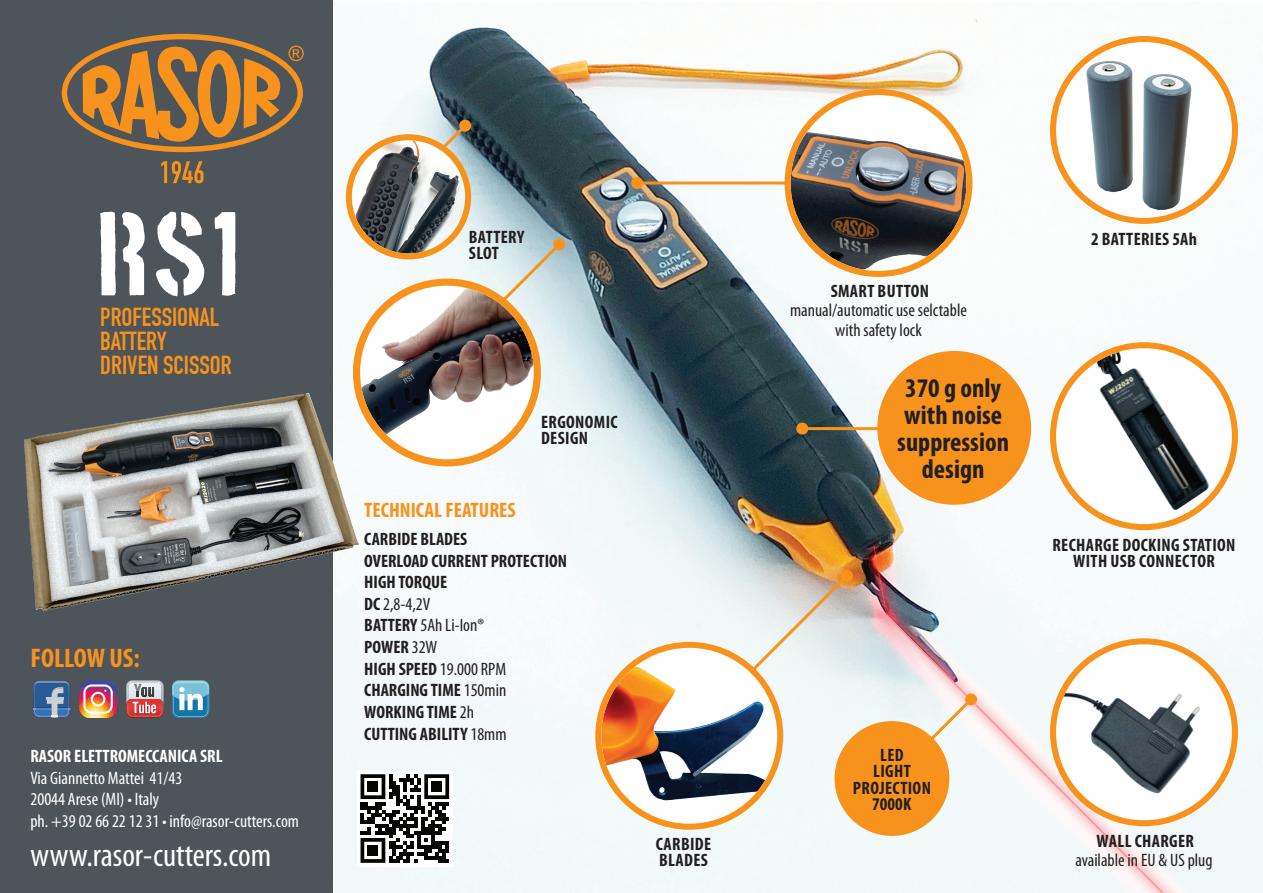
<style>
.page{position:relative;width:1263px;height:893px;background:#fff}
.page>*{position:absolute;margin:0;border:0;box-sizing:border-box;transform-origin:0 0}
.t1{font:condensed 33px "Myriad Pro";color:#fff}
.t2{font:700 condensed 27px/27px "Myriad Pro";color:#231f20;text-align:center}
.t3{font:700 condensed 27px "Myriad Pro";color:#f7931d}
.t4{font:25.5px/24.2px "DIN Engschrift";color:#f7931d}
.t5{font:700 condensed 21px "Myriad Pro";color:#f7931d}
.t6{font:700 condensed 18px/21.6px "Myriad Pro";letter-spacing:.015em;color:#231f20}
.t7{font:condensed 18px/21.6px "Myriad Pro";color:#fff}
.t8{font:condensed 18px/19.5px "Myriad Pro";color:#231f20;text-align:center}
.t9{font:700 condensed 18px "Myriad Pro";color:#fff}
.s1{font-weight:400}
</style>
<div class="page">
<img style="left:332px;top:2px;width:931px;height:891px">
<div style="left:0;top:0;width:332px;height:893px;background:#4d545a"></div>
<div style="left:834px;top:721px;width:115px;height:115px;background:#f7931d;border-radius:50%"></div>
<div style="left:877px;top:351px;width:154px;height:154px;background:#f7931d;border-radius:50%"></div>
<hr style="left:802px;top:427px;width:99px;height:3px;background:#f7931d">
<svg style="left:796px;top:422px;width:13px;height:13px"></svg>
<hr style="left:637px;top:181px;width:156px;height:3px;background:#f7931d">
<svg style="left:630px;top:176px;width:14px;height:14px"></svg>
<svg style="left:731px;top:572px;width:120px;height:119px"></svg>
<div style="left:841px;top:570px;width:12px;height:12px;background:#f7931d;border-radius:50%"></div>
<div style="left:553px;top:238px;width:12px;height:12px;background:#f7931d;border-radius:50%"></div>
<svg style="left:356px;top:121px;width:207px;height:281px"></svg>
<div style="left:459px;top:120px;width:12px;height:12px;background:#f7931d;border-radius:50%"></div>
<svg style="left:918px;top:695px;width:57px;height:57px"></svg>
<div style="left:965px;top:693px;width:12px;height:12px;background:#f7931d;border-radius:50%"></div>
<svg style="left:161px;top:161px;width:42px;height:22px"></svg>
<svg style="left:62px;top:34px;width:242px;height:118px"></svg>
<svg style="left:100px;top:212px;width:45px;height:83px"></svg>
<svg style="left:156px;top:212px;width:49px;height:84px"></svg>
<svg style="left:214px;top:212px;width:22px;height:84px"></svg>
<div style="left:357px;top:771px;width:96px;height:95px;background:#fff"></div>
<svg style="left:360px;top:774px;width:89px;height:89px"></svg>
<div style="left:368px;top:781px;width:10px;height:11px;background:#040503"></div>
<div style="left:431px;top:781px;width:11px;height:11px;background:#040503"></div>
<div style="left:368px;top:845px;width:10px;height:11px;background:#040503"></div>
<svg style="left:126px;top:680px;width:38px;height:38px"></svg>
<svg style="left:33px;top:680px;width:37px;height:38px"></svg>
<img style="left:34px;top:681px;width:35px;height:7px">
<svg style="left:172px;top:680px;width:37px;height:38px"></svg>
<svg style="left:79px;top:680px;width:38px;height:38px"></svg>
<svg style="left:787px;top:92px;width:182px;height:182px"></svg>
<img style="left:790px;top:95px;width:176px;height:176px;border-radius:88px">
<div style="left:784px;top:89px;width:188px;height:188px;border:6px solid #f7931d;border-radius:50%"></div>
<svg style="left:357px;top:282px;width:180px;height:181px"></svg>
<img style="left:360px;top:286px;width:174px;height:173px;border-radius:87px">
<div style="left:353px;top:279px;width:188px;height:187px;border:7px solid #f7931d;border-radius:50%"></div>
<svg style="left:349px;top:137px;width:119px;height:119px"></svg>
<img style="left:352px;top:140px;width:113px;height:113px;border-radius:57px">
<div style="left:346px;top:134px;width:125px;height:125px;border:6px solid #f7931d;border-radius:50%"></div>
<svg style="left:1053px;top:39px;width:182px;height:182px"></svg>
<img style="left:1056px;top:42px;width:176px;height:176px;border-radius:88px">
<div style="left:1050px;top:36px;width:188px;height:188px;border:6px solid #f7931d;border-radius:50%"></div>
<svg style="left:1053px;top:345px;width:182px;height:182px"></svg>
<img style="left:1056px;top:348px;width:176px;height:176px;border-radius:88px">
<div style="left:1050px;top:342px;width:188px;height:188px;border:6px solid #f7931d;border-radius:50%"></div>
<svg style="left:598px;top:645px;width:182px;height:182px"></svg>
<img style="left:601px;top:648px;width:176px;height:176px;border-radius:88px">
<div style="left:595px;top:642px;width:188px;height:188px;border:6px solid #f7931d;border-radius:50%"></div>
<img style="left:24px;top:393px;width:334px;height:218px">
<svg style="left:1053px;top:641px;width:182px;height:182px"></svg>
<img style="left:1056px;top:644px;width:176px;height:176px;border-radius:88px">
<div style="left:1050px;top:638px;width:188px;height:188px;border:6px solid #f7931d;border-radius:50%"></div>
<h3 class="t4" style="left:100px;top:305px;width:133px">PROFESSIONAL<br>BATTERY<br>DRIVEN SCISSOR</h3>
<h2 class="t3" style="left:30px;top:641px;width:111px">FOLLOW US:</h2>
<p class="t9" style="left:30px;top:745px;width:194px">RASOR ELETTROMECCANICA SRL</p>
<p class="t7" style="left:30px;top:767px;width:270px">Via Giannetto Mattei 41/43<br>20044 Arese (MI) • Italy<br>ph. +39 02 66 22 12 31 • info@rasor-cutters.com</p>
<h1 class="t1" style="left:30px;top:835px;width:242px">www.rasor-cutters.com</h1>
<p class="t6" style="left:469px;top:228px;width:57px;line-height:16.5px">BATTERY<br>SLOT</p>
<p class="t6" style="left:541px;top:413px;width:78px;line-height:16.5px">ERGONOMIC<br>DESIGN</p>
<p class="t5" style="left:364px;top:496px;width:153px">TECHNICAL FEATURES</p>
<p class="t6" style="left:364px;top:528px;width:204px">CARBIDE BLADES<br>OVERLOAD CURRENT PROTECTION<br>HIGH TORQUE<br>DC <span class="s1">2,8-4,2V<br></span>BATTERY <span class="s1">5Ah Li-Ion®<br></span>POWER <span class="s1">32W<br></span>HIGH SPEED <span class="s1">19.000 RPM<br></span>CHARGING TIME <span class="s1">150min<br></span>WORKING TIME <span class="s1">2h<br></span>CUTTING ABILITY <span class="s1">18mm</span></p>
<p class="t6" style="left:656px;top:835px;width:57px;line-height:16.5px">CARBIDE<br>BLADES</p>
<p class="t6" style="left:831px;top:279px;width:100px">SMART BUTTON</p>
<p class="t8" style="left:790px;top:300px;width:178px">manual/automatic use selctable with safety lock</p>
<h2 class="t2" style="left:897px;top:374px;width:113px">370 g only with noise suppression design</h2>
<p class="t6" style="left:1091px;top:228px;width:107px">2 BATTERIES 5Ah</p>
<p class="t6" style="left:1052px;top:536px;width:185px;line-height:16.5px;text-align:center">RECHARGE DOCKING STATION<br>WITH USB CONNECTOR</p>
<p class="t6" style="left:853px;top:746px;width:79px;line-height:16.5px;text-align:center">LED<br>LIGHT<br>PROJECTION<br>7000K</p>
<p class="t6" style="left:1096px;top:830px;width:99px">WALL CHARGER</p>
<p class="t8" style="left:1075px;top:850px;width:139px">available in EU &amp; US plug</p>
</div>
